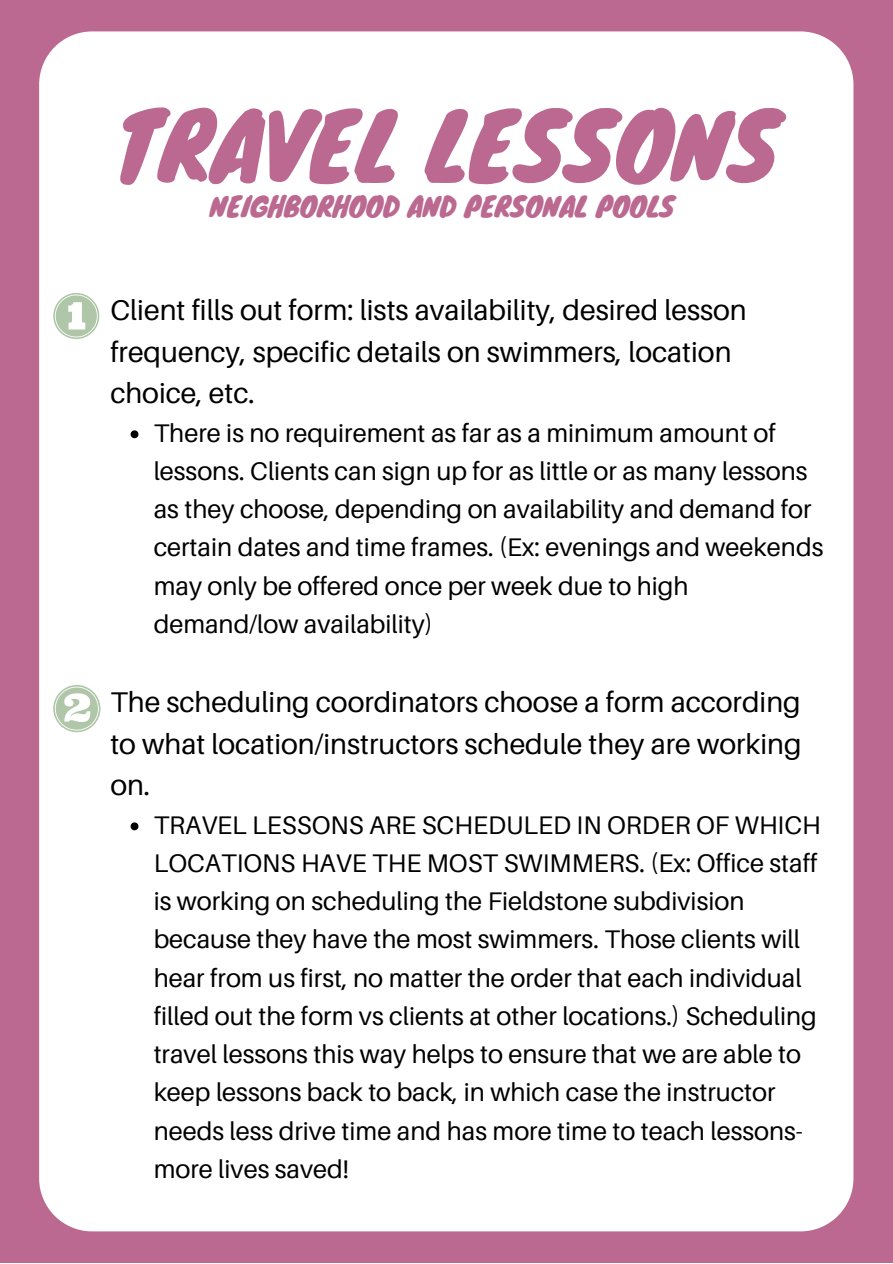
<style>
.page{position:relative;width:893px;height:1264px;background:#fff}
.page>*{position:absolute;margin:0;border:0;box-sizing:border-box;transform-origin:0 0}
.t1{font:89.85px "Knewave";color:#bb6990}
.t2{font:28.5px/41.5px "Aileron";color:#000}
.t3{font:27px "Knewave";color:#bb6990}
.t4{font:25.5px/38.2px "Aileron";color:#000}
</style>
<div class="page">
<div style="left:0;top:0;width:892px;height:1262px;background:#bb6990"></div>
<div style="left:39px;top:31px;width:814px;height:1200px;background:#fff;border-radius:53px"></div>
<svg style="left:131px;top:430px;width:7px;height:8px"></svg>
<svg style="left:131px;top:822px;width:7px;height:8px"></svg>
<svg style="left:53px;top:293px;width:46px;height:46px"></svg>
<svg style="left:53px;top:685px;width:47px;height:47px"></svg>
<h1 class="t1" style="left:114px;top:73px;width:665px">TRAVEL LESSONS</h1>
<p class="t3" style="left:210px;top:184px;width:466px">NEIGHBORHOOD AND PERSONAL POOLS</p>
<p class="t2" style="left:110px;top:289px;width:638px">Client fills out form: lists availability, desired lesson frequency, specific details on swimmers, location choice, etc.</p>
<p class="t4" style="left:154px;top:413px;width:671px">There is no requirement as far as a minimum amount of lessons. Clients can sign up for as little or as many lessons as they choose, depending on availability and demand for certain dates and time frames. (Ex: evenings and weekends may only be offered once per week due to high demand/low availability)</p>
<p class="t2" style="left:110px;top:681px;width:692px;text-align:justify">The scheduling coordinators choose a form according to what location/instructors schedule they are working on.</p>
<p class="t4" style="left:154px;top:805px;width:668px">TRAVEL LESSONS ARE SCHEDULED IN ORDER OF WHICH LOCATIONS HAVE THE MOST SWIMMERS. (Ex: Office staff is working on scheduling the Fieldstone subdivision because they have the most swimmers. Those clients will hear from us first, no matter the order that each individual filled out the form vs clients at other locations.) Scheduling travel lessons this way helps to ensure that we are able to keep lessons back to back, in which case the instructor needs less drive time and has more time to teach lessons&shy;more lives saved!</p>
</div>
